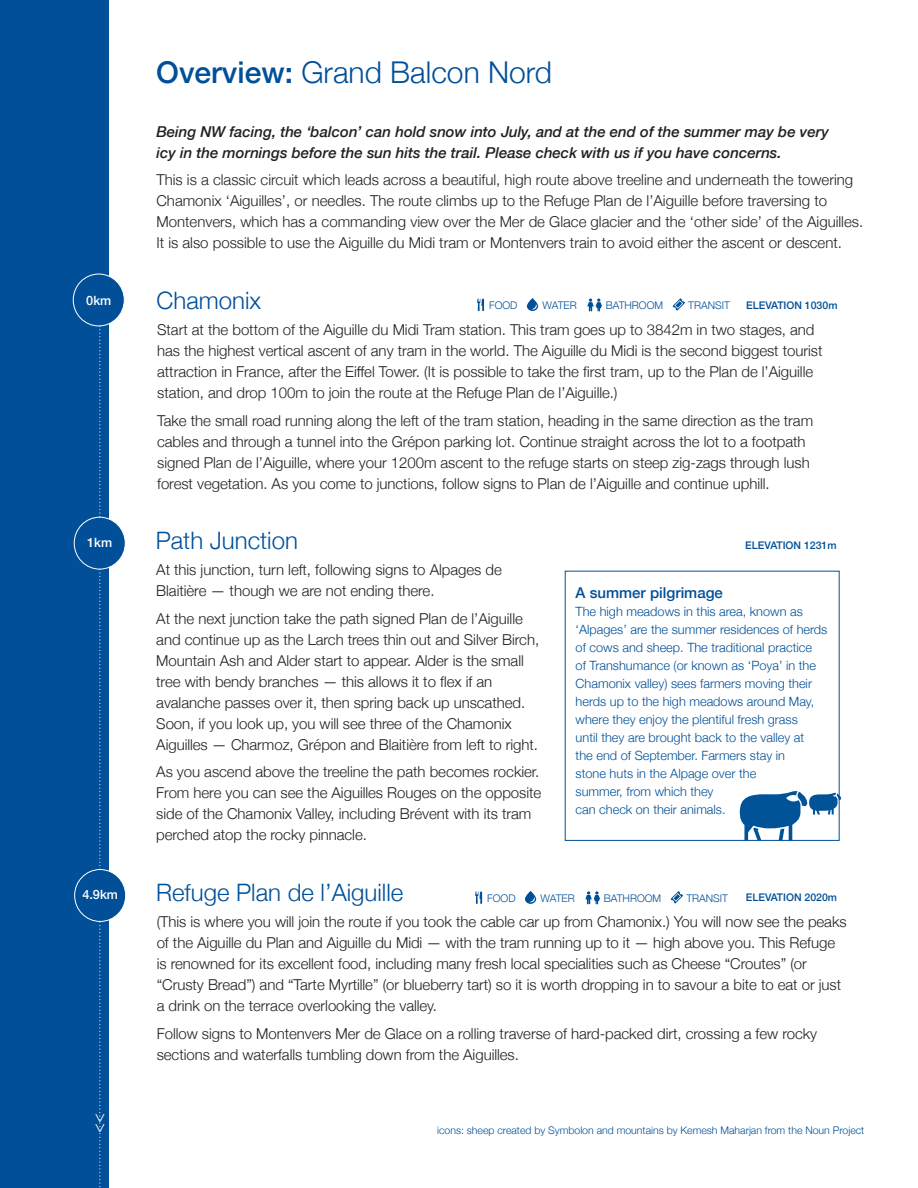
<style>
.page{position:relative;width:918px;height:1188px;background:#fff}
.page>*{position:absolute;margin:0;border:0;box-sizing:border-box;transform-origin:0 0}
.t1{font:300 30px "Helvetica Neue";color:#014f98}
.t2{font:300 24px "Helvetica Neue";color:#014f98}
.t3{font:18px "Minion Pro";color:#fff}
.summary{font:300 15px/21px "Helvetica Neue";letter-spacing:-.005em;color:#231f20}
.t4{font:italic 500 15px/21px "Helvetica Neue";color:#231f20}
.t5{font:500 15px "Helvetica Neue";color:#014f98}
.t6{font:300 12.75px/18px "Helvetica Neue";color:#014f98}
.t7{font:500 12.75px "Helvetica Neue";color:#fff}
.t8{font:300 10.5px "Helvetica Neue";color:#014f98}
.t9{font:500 10.5px "Helvetica Neue";color:#014f98}
.s1{font-weight:500}
</style>
<div class="page">
<div style="left:0;top:0;width:109px;height:1188px;background:#014f98"></div>
<svg style="left:99px;top:326px;width:2px;height:862px"></svg>
<div style="left:73px;top:274px;width:51px;height:52px;background:#014f98;border-radius:50%"></div>
<div style="left:73px;top:274px;width:52px;height:52px;border:1px solid #fff;border-radius:50%"></div>
<div style="left:74px;top:517px;width:51px;height:52px;background:#014f98;border-radius:50%"></div>
<div style="left:74px;top:517px;width:52px;height:52px;border:1px solid #fff;border-radius:50%"></div>
<svg style="left:477px;top:299px;width:7px;height:12px"></svg>
<svg style="left:527px;top:298px;width:11px;height:13px"></svg>
<svg style="left:587px;top:299px;width:15px;height:12px"></svg>
<svg style="left:673px;top:298px;width:12px;height:13px"></svg>
<div style="left:75px;top:870px;width:51px;height:51px;background:#014f98;border-radius:50%"></div>
<div style="left:74px;top:869px;width:52px;height:53px;border:1px solid #fff;border-radius:50%"></div>
<svg style="left:475px;top:891px;width:7px;height:13px"></svg>
<svg style="left:525px;top:891px;width:11px;height:13px"></svg>
<svg style="left:585px;top:891px;width:15px;height:13px"></svg>
<svg style="left:671px;top:891px;width:12px;height:12px"></svg>
<svg style="left:740px;top:791px;width:101px;height:50px"></svg>
<p class="t1" style="left:156px;top:48px;width:397px"><span class="s1">Overview:</span> Grand Balcon Nord</p>
<p class="t7" style="left:86px;top:291px;width:27px">0km</p>
<p class="t4" style="left:156px;top:120px;width:674px">Being NW facing, the ‘balcon’ can hold snow into July, and at the end of the summer may be very icy in the mornings before the sun hits the trail. Please check with us if you have concerns.</p>
<p class="summary" style="left:156px;top:168px;width:708px">This is a classic circuit which leads across a beautiful, high route above treeline and underneath the towering Chamonix ‘Aiguilles’, or needles. The route climbs up to the Refuge Plan de l’Aiguille before traversing to Montenvers, which has a commanding view over the Mer de Glace glacier and the ‘other side’ of the Aiguilles.<br>It is also possible to use the Aiguille du Midi tram or Montenvers train to avoid either the ascent or descent.</p>
<p class="t2" style="left:157px;top:281px;width:106px">Chamonix</p>
<p class="t8" style="left:489px;top:296px;width:30px">FOOD</p>
<p class="t8" style="left:542px;top:296px;width:36px">WATER</p>
<p class="t8" style="left:606px;top:296px;width:59px">BATHROOM</p>
<p class="t8" style="left:688px;top:296px;width:43px">TRANSIT</p>
<p class="t9" style="left:746px;top:297px;width:93px">ELEVATION 1030m</p>
<p class="summary" style="left:157px;top:318px;width:667px">Start at the bottom of the Aiguille du Midi Tram station. This tram goes up to 3842m in two stages, and has the highest vertical ascent of any tram in the world. The Aiguille du Midi is the second biggest tourist attraction in France, after the Eiffel Tower. (It is possible to take the first tram, up to the Plan de l’Aiguille station, and drop 100m to join the route at the Refuge Plan de l’Aiguille.)</p>
<p class="summary" style="left:157px;top:409px;width:658px">Take the small road running along the left of the tram station, heading in the same direction as the tram cables and through a tunnel into the Grépon parking lot. Continue straight across the lot to a footpath signed Plan de l’Aiguille, where your 1200m ascent to the refuge starts on steep zig-zags through lush forest vegetation. As you come to junctions, follow signs to Plan de l’Aiguille and continue uphill.</p>
<p class="t7" style="left:87px;top:532px;width:27px">1km</p>
<p class="t2" style="left:156px;top:521px;width:144px">Path Junction</p>
<p class="t9" style="left:745px;top:536px;width:93px">ELEVATION 1231m</p>
<p class="summary" style="left:156px;top:558px;width:347px">At this junction, turn left, following signs to Alpages de<br>Blaitière — though we are not ending there.</p>
<p class="summary" style="left:156px;top:607px;width:384px">At the next junction take the path signed Plan de l’Aiguille and continue up as the Larch trees thin out and Silver Birch, Mountain Ash and Alder start to appear. Alder is the small tree with bendy branches — this allows it to flex if an avalanche passes over it, then spring back up unscathed.<br>Soon, if you look up, you will see three of the Chamonix Aiguilles — Charmoz, Grépon and Blaitière from left to right.</p>
<p class="summary" style="left:156px;top:760px;width:387px">As you ascend above the treeline the path becomes rockier.<br>From here you can see the Aiguilles Rouges on the opposite side of the Chamonix Valley, including Brévent with its tram perched atop the rocky pinnacle.</p>
<p class="t5" style="left:576px;top:581px;width:149px">A summer pilgrimage</p>
<p class="t6" style="left:576px;top:602px;width:253px">The high meadows in this area, known as ‘Alpages’ are the summer residences of herds of cows and sheep. The traditional practice<br>of Transhumance (or known as ‘Poya’ in the Chamonix valley) sees farmers moving their herds up to the high meadows around May, where they enjoy the plentiful fresh grass<br>until they are brought back to the valley at<br>the end of September. Farmers stay in<br>stone huts in the Alpage over the<br>summer, from which they<br>can check on their animals.</p>
<p class="t7" style="left:82px;top:885px;width:37px">4.9km</p>
<p class="t2" style="left:156px;top:873px;width:249px">Refuge Plan de l’Aiguille</p>
<p class="t8" style="left:487px;top:889px;width:30px">FOOD</p>
<p class="t8" style="left:541px;top:889px;width:36px">WATER</p>
<p class="t8" style="left:604px;top:889px;width:59px">BATHROOM</p>
<p class="t8" style="left:686px;top:889px;width:43px">TRANSIT</p>
<p class="t9" style="left:746px;top:889px;width:93px">ELEVATION 2020m</p>
<p class="t3" style="left:113px;top:1113px;width:21px;rotate:90deg">&gt;&gt;</p>
<p class="summary" style="left:157px;top:910px;width:692px">(This is where you will join the route if you took the cable car up from Chamonix.) You will now see the peaks of the Aiguille du Plan and Aiguille du Midi — with the tram running up to it — high above you. This Refuge is renowned for its excellent food, including many fresh local specialities such as Cheese “Croutes” (or “Crusty Bread”) and “Tarte Myrtille” (or blueberry tart) so it is worth dropping in to savour a bite to eat or just a drink on the terrace overlooking the valley.</p>
<p class="summary" style="left:157px;top:1022px;width:662px">Follow signs to Montenvers Mer de Glace on a rolling traverse of hard-packed dirt, crossing a few rocky sections and waterfalls tumbling down from the Aiguilles.</p>
<p class="t8" style="left:437px;top:1121px;width:429px">icons: sheep created by Symbolon and mountains by Kemesh Maharjan from the Noun Project</p>
</div>
